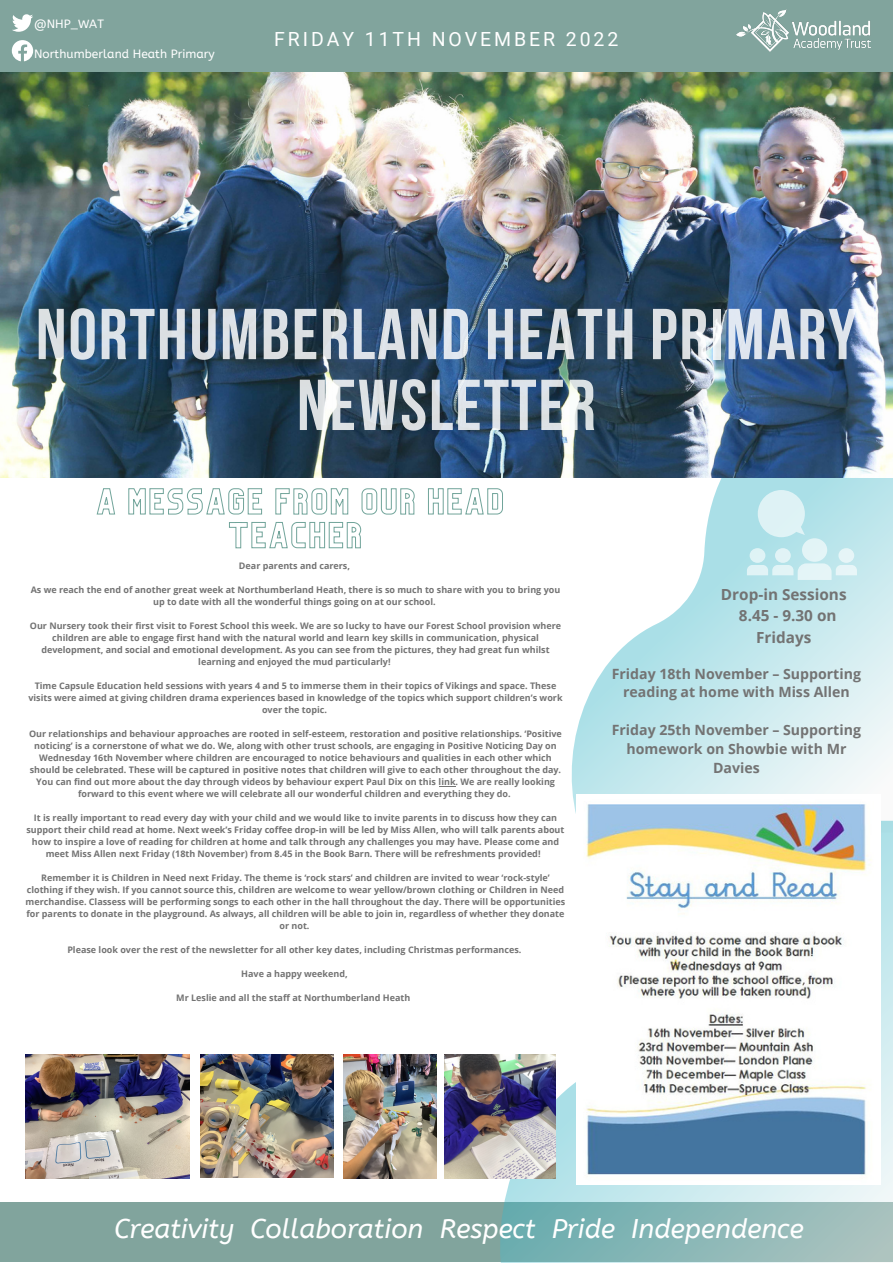
<style>
.page{position:relative;width:893px;height:1264px;background:#fff}
.page>*{position:absolute;margin:0;border:0;box-sizing:border-box;transform-origin:0 0}
.t1{font:700 71.85px/70.8px "Bebas Neue";letter-spacing:.025em;color:#fff;text-align:center}
.t2{font:italic 27px "A Bee Zee";color:#fff}
.t3{font:19.5px "Roboto";letter-spacing:.15em;color:#fff}
.t4{font:700 15.3px/21.3px "Open Sans";color:#737373;text-align:center}
.t5{font:700 14.1px/18.9px "Open Sans";color:#737373;text-align:center}
.t6{font:12px "A Bee Zee";color:#fff}
.t7{font:700 9px/12px "Open Sans";color:#737373;text-align:center}
.s1{color:#fafdfc}
</style>
<div class="page">
<div style="left:0;top:0;width:892px;height:73px;background:#81a49d"></div>
<div style="left:0;top:1202px;width:892px;height:60px;background:#81a49d"></div>
<img style="left:736px;top:9px;width:134px;height:43px">
<svg style="left:555px;top:477px;width:337px;height:337px"></svg>
<img style="left:0;top:73px;width:892px;height:404px">
<svg style="left:12px;top:14px;width:21px;height:18px"></svg>
<svg style="left:12px;top:40px;width:21px;height:21px"></svg>
<svg style="left:746px;top:490px;width:110px;height:90px;background:#c4e8ee"></svg>
<svg style="left:480px;top:820px;width:412px;height:442px"></svg>
<img style="left:25px;top:1054px;width:164px;height:123px">
<img style="left:200px;top:1054px;width:133px;height:123px">
<img style="left:344px;top:1054px;width:92px;height:123px">
<img style="left:444px;top:1054px;width:111px;height:123px">
<img style="left:576px;top:794px;width:304px;height:390px">
<svg style="left:96px;top:488px;width:407px;height:27px"></svg>
<svg style="left:229px;top:522px;width:132px;height:27px"></svg>
<svg style="left:439px;top:786px;width:16px;height:1px"></svg>
<h3 class="t6" style="left:34px;top:17px;width:71px">@NHP_WAT</h3>
<h3 class="t6" style="left:34px;top:47px;width:182px">Northumberland Heath Primary</h3>
<h3 class="t3" style="left:274px;top:28px;width:345px">FRIDAY 11TH NOVEMBER 2022</h3>
<h1 class="t1" style="left:36px;top:306px;width:822px">NORTHUMBERLAND HEATH PRIMARY<br>NEWSLETTE<span class="s1">R</span></h1>
<p class="t7" style="left:239px;top:559px;width:112px">Dear parents and carers,</p>
<p class="t7" style="left:31px;top:583px;width:531px">As we reach the end of another great week at Northumberland Heath, there is so much to share with you to bring you up to date with all the wonderful things going on at our school.</p>
<p class="t7" style="left:30px;top:619px;width:532px">Our Nursery took their first visit to Forest School this week. We are so lucky to have our Forest School provision where children are able to engage first hand with the natural world and learn key skills in communication, physical development, and social and emotional development. As you can see from the pictures, they had great fun whilst learning and enjoyed the mud particularly!</p>
<p class="t7" style="left:28px;top:679px;width:535px">Time Capsule Education held sessions with years 4 and 5 to immerse them in their topics of Vikings and space. These visits were aimed at giving children drama experiences based in knowledge of the topics which support children’s work over the topic.</p>
<p class="t7" style="left:29px;top:727px;width:534px">Our relationships and behaviour approaches are rooted in self-esteem, restoration and positive relationships. ‘Positive noticing’ is a cornerstone of what we do. We, along with other trust schools, are engaging in Positive Noticing Day on Wednesday 16th November where children are encouraged to notice behaviours and qualities in each other which should be celebrated. These will be captured in positive notes that children will give to each other throughout the day.<br>You can find out more about the day through videos by behaviour expert Paul Dix on this link. We are really looking forward to this event where we will celebrate all our wonderful children and everything they do.</p>
<p class="t7" style="left:26px;top:811px;width:539px">It is really important to read every day with your child and we would like to invite parents in to discuss how they can support their child read at home. Next week’s Friday coffee drop-in will be led by Miss Allen, who will talk parents about how to inspire a love of reading for children at home and talk through any challenges you may have. Please come and meet Miss Allen next Friday (18th November) from 8.45 in the Book Barn. There will be refreshments provided!</p>
<p class="t7" style="left:26px;top:871px;width:541px">Remember it is Children in Need next Friday. The theme is ‘rock stars’ and children are invited to wear ‘rock-style’ clothing if they wish. If you cannot source this, children are welcome to wear yellow/brown clothing or Children in Need merchandise. Classess will be performing songs to each other in the hall throughout the day. There will be opportunities for parents to donate in the playground. As always, all children will be able to join in, regardless of whether they donate or not.</p>
<p class="t7" style="left:67px;top:943px;width:455px">Please look over the rest of the newsletter for all other key dates, including Christmas performances.</p>
<p class="t7" style="left:241px;top:967px;width:108px">Have a happy weekend,</p>
<p class="t7" style="left:176px;top:991px;width:235px">Mr Leslie and all the staff at Northumberland Heath</p>
<h3 class="t4" style="left:721px;top:583px;width:127px">Drop-in Sessions<br>8.45 - 9.30 on<br>Fridays</h3>
<h3 class="t5" style="left:611px;top:663px;width:251px">Friday 18th November – Supporting reading at home with Miss Allen</h3>
<h3 class="t5" style="left:611px;top:720px;width:251px">Friday 25th November – Supporting homework on Showbie with Mr<br>Davies</h3>
<h2 class="t2" style="left:114px;top:1213px;width:690px">Creativity Collaboration Respect Pride Independence</h2>
</div>
